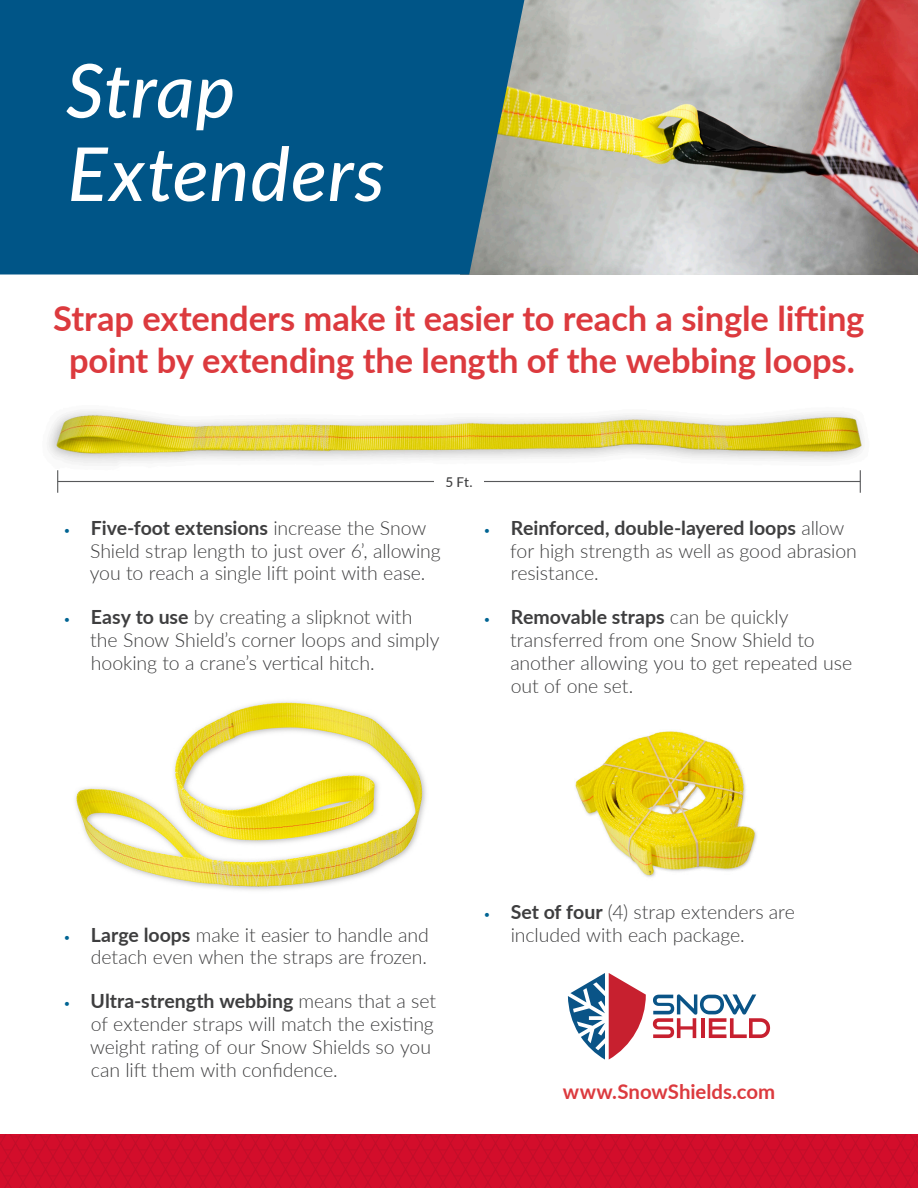
<style>
.page{position:relative;width:918px;height:1188px;background:#fff}
.page>*{position:absolute;margin:0;border:0;box-sizing:border-box;transform-origin:0 0}
.t1{font:italic 500 74.4px "Lato";letter-spacing:.015em;color:#fff}
.t2{font:700 34.5px/41.4px "Lato";letter-spacing:-.005em;color:#dc3a3e;text-align:center}
.body{font:700 20.4px "Lato";color:#dc3a3e}
.t3{font:300 19.5px/22.8px "Lato";letter-spacing:-.005em;color:#3e3e3f}
.body-2{font:500 13.5px "Lato";color:#3e3e3f}
.s1{font-size:13.5px;color:#006493}
.s2{font-weight:700}
</style>
<div class="page">
<img style="left:75px;top:701px;width:351px;height:190px">
<img style="left:48px;top:411px;width:815px;height:82px">
<img style="left:524px;top:0;width:394px;height:274px">
<div style="left:0;top:1134px;width:918px;height:54px;background:linear-gradient(to right,#cf0d2b,#cf0d2b)"></div>
<div style="left:0;top:0;width:524px;height:274px;background:#005587"></div>
<svg style="left:653px;top:994px;width:117px;height:44px"></svg>
<svg style="left:568px;top:973px;width:78px;height:87px"></svg>
<img style="left:575px;top:731px;width:182px;height:146px">
<hr style="left:58px;top:481px;width:802px;height:1px;background:#57585a">
<svg style="left:57px;top:470px;width:1px;height:23px"></svg>
<svg style="left:860px;top:470px;width:1px;height:23px"></svg>
<div style="left:434px;top:469px;width:50px;height:25px;background:#fff"></div>
<p class="t1" style="left:66px;top:37px;width:171px">Strap</p>
<p class="t1" style="left:68px;top:120px;width:319px">Extenders</p>
<p class="t2" style="left:53px;top:296px;width:813px">Strap extenders make it easier to reach a single lifting point by extending the length of the webbing loops.</p>
<p class="body-2" style="left:445px;top:472px;width:29px">5 Ft.</p>
<p class="t3" style="left:90px;top:516px;width:352px;text-indent:-27px"><span class="s1">•</span> <span class="s2">Five-foot extensions</span> increase the Snow<br>Shield strap length to just over 6’, allowing you to reach a single lift point with ease.</p>
<p class="t3" style="left:90px;top:605px;width:351px;text-indent:-27px"><span class="s1">•</span> <span class="s2">Easy to use</span> by creating a slipknot with the Snow Shield’s corner loops and simply hooking to a crane’s vertical hitch.</p>
<p class="t3" style="left:510px;top:516px;width:348px;text-indent:-27px"><span class="s1">•</span> <span class="s2">Reinforced, double-layered loops</span> allow for high strength as well as good abrasion resistance.</p>
<p class="t3" style="left:510px;top:605px;width:344px;text-indent:-27px"><span class="s1">•</span> <span class="s2">Removable straps</span> can be quickly transferred from one Snow Shield to another allowing you to get repeated use out of one set.</p>
<p class="t3" style="left:63px;top:922px;width:367px;text-align:right"><span class="s1">•</span> <span class="s2">Large loops</span> make it easier to handle and detach even when the straps are frozen.</p>
<p class="t3" style="left:90px;top:989px;width:347px;text-indent:-27px"><span class="s1">•</span> <span class="s2">Ultra-strength webbing</span> means that a set of extender straps will match the existing weight rating of our Snow Shields so you can lift them with confidence.</p>
<p class="t3" style="left:511px;top:900px;width:286px;text-indent:-28px"><span class="s1">•</span> <span class="s2">Set of four</span> (4) strap extenders are included with each package.</p>
<p class="body" style="left:563px;top:1077px;width:214px">www.SnowShields.com</p>
</div>
